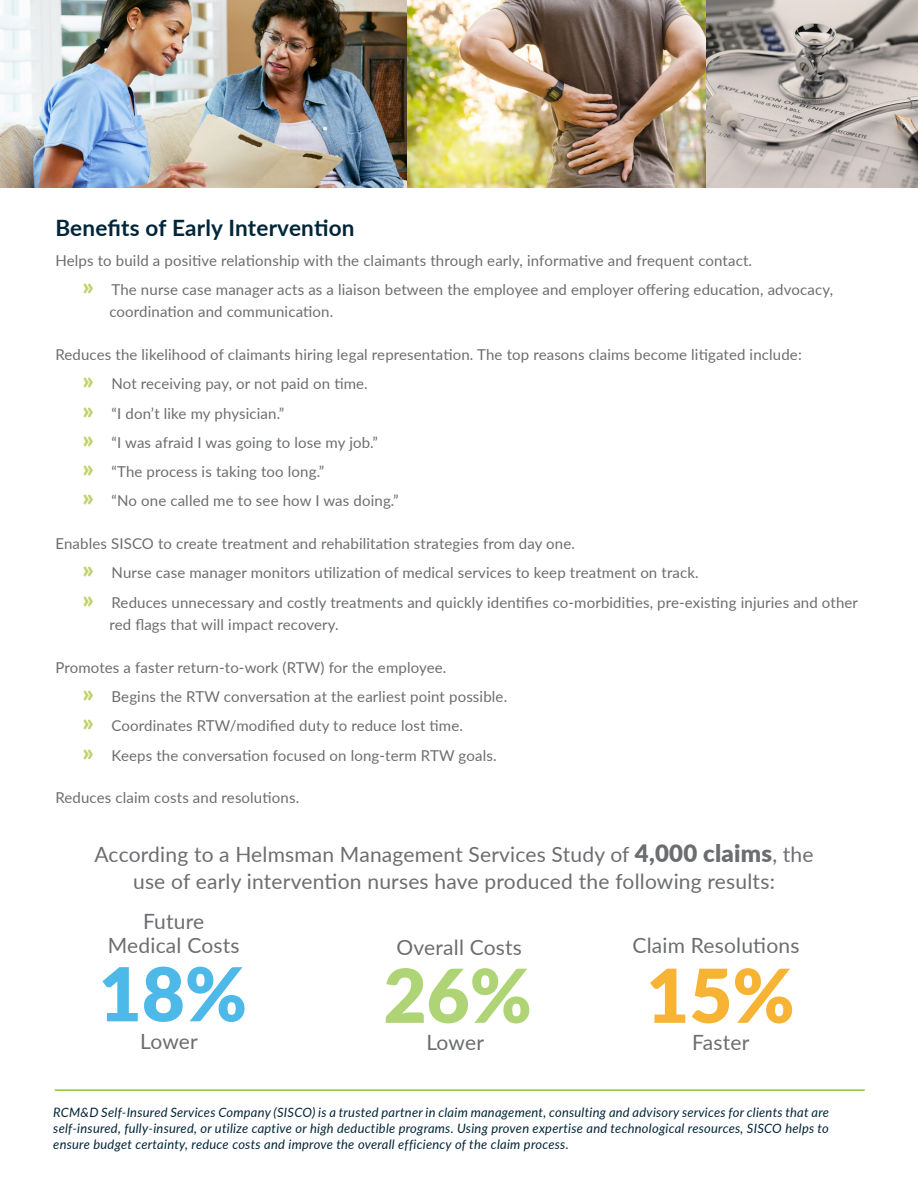
<style>
.page{position:relative;width:918px;height:1188px;background:#fff}
.page>*{position:absolute;margin:0;border:0;box-sizing:border-box;transform-origin:0 0}
.Body{font:900 74.4px "Lato";color:#4db9e8}
.Body-2{font:900 74.4px "Lato";color:#aed475}
.Body-3{font:900 74.4px "Lato";color:#f7b334}
.Subhead{font:700 22.5px "Lato";letter-spacing:.01em;color:#002539}
.Body-4{font:21px/24px "Lato";letter-spacing:.01em;color:#6c6d70;text-align:center}
.Body-5{font:15px/22.5px "Lato";letter-spacing:.01em;color:#6c6d70}
.t1{font:italic 12.9px/15.8px "Lato";letter-spacing:.02em;color:#002539;text-align:justify}
.s1{font-weight:900;font-size:24px;color:#c2d26f}
.s2{font-weight:900;font-size:24px}
</style>
<div class="page">
<hr style="left:55px;top:1089px;width:810px;height:2px;background:#8bc63e">
<img style="left:0;top:0;width:407px;height:188px">
<img style="left:407px;top:0;width:300px;height:188px">
<img style="left:707px;top:0;width:211px;height:188px">
<p class="Subhead" style="left:55px;top:212px;width:301px">Benefits of Early Intervention</p>
<p class="Body-5" style="left:55px;top:248px;width:698px">Helps to build a positive relationship with the claimants through early, informative and frequent contact.</p>
<p class="Body-5" style="left:109px;top:278px;width:725px;text-indent:-27px"><span class="s1">»</span> The nurse case manager acts as a liaison between the employee and employer offering education, advocacy, coordination and communication.</p>
<p class="Body-5" style="left:55px;top:343px;width:748px">Reduces the likelihood of claimants hiring legal representation. The top reasons claims become litigated include:</p>
<p class="Body-5" style="left:82px;top:372px;width:287px"><span class="s1">»</span> Not receiving pay, or not paid on time.</p>
<p class="Body-5" style="left:82px;top:401px;width:203px"><span class="s1">»</span> “I don’t like my physician.”</p>
<p class="Body-5" style="left:82px;top:431px;width:297px"><span class="s1">»</span> “I was afraid I was going to lose my job.”</p>
<p class="Body-5" style="left:82px;top:460px;width:243px"><span class="s1">»</span> “The process is taking too long.”</p>
<p class="Body-5" style="left:82px;top:489px;width:318px"><span class="s1">»</span> “No one called me to see how I was doing.”</p>
<p class="Body-5" style="left:55px;top:532px;width:521px">Enables SISCO to create treatment and rehabilitation strategies from day one.</p>
<p class="Body-5" style="left:82px;top:561px;width:618px"><span class="s1">»</span> Nurse case manager monitors utilization of medical services to keep treatment on track.</p>
<p class="Body-5" style="left:109px;top:590px;width:750px;text-indent:-27px"><span class="s1">»</span> Reduces unnecessary and costly treatments and quickly identifies co-morbidities, pre-existing injuries and other red flags that will impact recovery.</p>
<p class="Body-5" style="left:55px;top:656px;width:393px">Promotes a faster return-to-work (RTW) for the employee.</p>
<p class="Body-5" style="left:82px;top:685px;width:426px"><span class="s1">»</span> Begins the RTW conversation at the earliest point possible.</p>
<p class="Body-5" style="left:82px;top:714px;width:382px"><span class="s1">»</span> Coordinates RTW/modified duty to reduce lost time.</p>
<p class="Body-5" style="left:82px;top:743px;width:416px"><span class="s1">»</span> Keeps the conversation focused on long-term RTW goals.</p>
<p class="Body-5" style="left:55px;top:786px;width:245px">Reduces claim costs and resolutions.</p>
<p class="Body-4" style="left:94px;top:840px;width:721px;line-height:27px">According to a Helmsman Management Services Study of <span class="s2">4,000 claims</span>, the use of early intervention nurses have produced the following results:</p>
<p class="Body-4" style="left:108px;top:909px;width:133px">Future<br>Medical Costs</p>
<p class="Body" style="left:99px;top:938px;width:150px">18%</p>
<p class="Body-4" style="left:140px;top:1029px;width:59px">Lower</p>
<p class="Body-4" style="left:397px;top:934px;width:127px">Overall Costs</p>
<p class="Body-4" style="left:632px;top:933px;width:169px">Claim Resolutions</p>
<p class="Body-2" style="left:383px;top:940px;width:150px">26%</p>
<p class="Body-3" style="left:646px;top:940px;width:150px">15%</p>
<p class="Body-4" style="left:426px;top:1029px;width:59px">Lower</p>
<p class="Body-4" style="left:692px;top:1029px;width:59px">Faster</p>
<p class="t1" style="left:53px;top:1104px;width:777px">RCM&amp;D Self-Insured Services Company (SISCO) is a trusted partner in claim management, consulting and advisory services for clients that are self-insured, fully-insured, or utilize captive or high deductible programs. Using proven expertise and technological resources, SISCO helps to ensure budget certainty, reduce costs and improve the overall efficiency of the claim process.</p>
</div>
